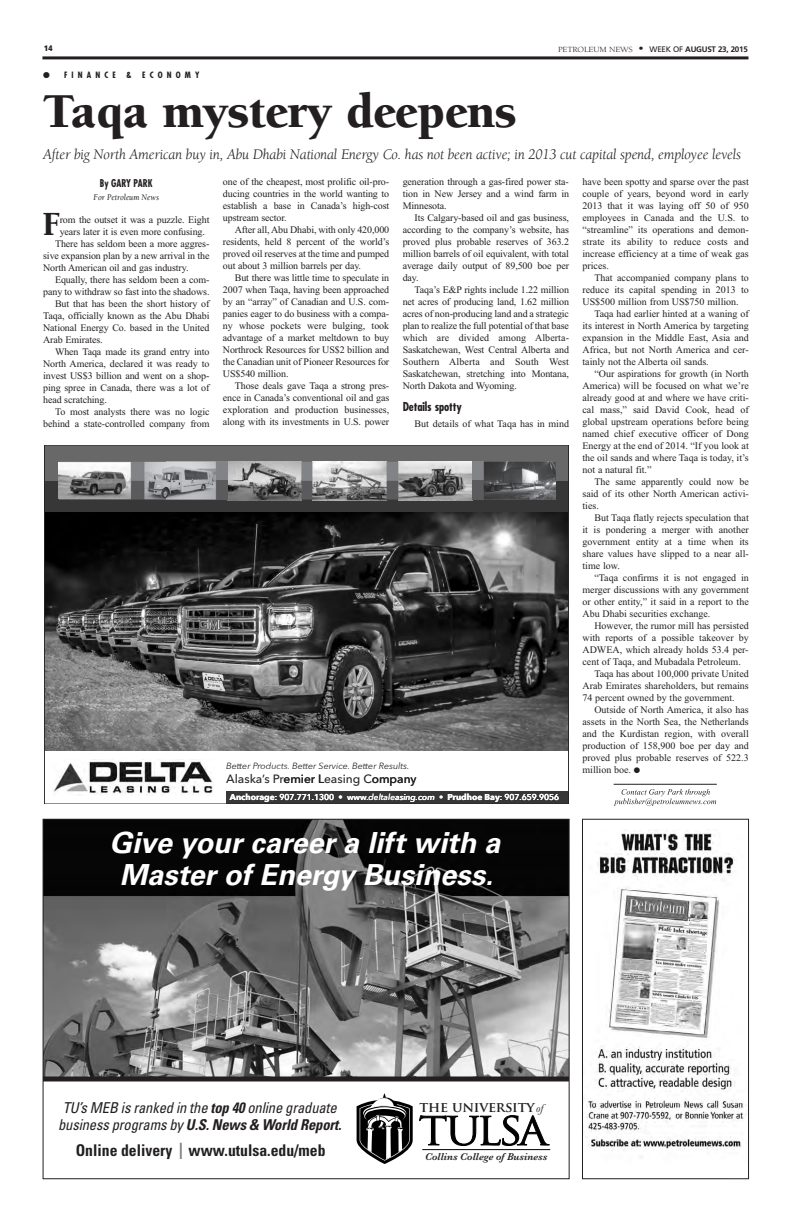
<style>
.page{position:relative;width:792px;height:1224px;background:#fff}
.page>*{position:absolute;margin:0;border:0;box-sizing:border-box;transform-origin:0 0}
.t1{font:900 50px "Berkeley";letter-spacing:-.015em;color:#231f20}
.t2{font:900 34.8px "Berkeley";color:#231f20;scale:.9 1}
.t3{font:italic 700 29px "Univers LT Std";color:#fff}
.t4{font:700 condensed 16.1px "Univers LT Std";color:#231f20}
.t5{font:italic 15px "Berkeley";letter-spacing:-.015em;color:#231f20}
.t6{font:italic condensed 15px/17px "Univers LT Std";letter-spacing:-.01em;color:#231f20;text-align:center}
.t7{font:700 14px "Trajan Pro";letter-spacing:-.01em;color:#231f20}
.t8{font:12px "Avenir Next Medium+T42";color:#252525}
.t9{font:700 condensed 12px "Futura";letter-spacing:-.01em;color:#231f20}
.t10{font:700 condensed 10.5px "Futura";color:#231f20;scale:.9 1}
.t11{font:10.3px "Baskerville Semi Bold Italic+T42";letter-spacing:-.005em;color:#231f20}
.t12{font:10px/12px "Times New Roman";letter-spacing:-.01em;color:#231f20;text-align:justify}
.t13{font:9px "Avenir Next Italic+T42";color:#252525}
.t14{font:italic 9px "Berkeley";color:#231f20;scale:.9 1}
.t15{font:8.5px "Avenir Next Medium+T42";color:#fff}
.t16{font:700 condensed 8.5px "Futura";letter-spacing:.49em;color:#231f20}
.t17{font:8.1px "Berkeley";letter-spacing:-.015em;color:#231f20;scale:1.11 1}
.t18{font:900 condensed 8px "Frutiger";color:#231f20}
.s1{font-size:12px}
.s2{font-family:"Frutiger";font-size:8px}
.s3{font-family:"Frutiger";font-weight:700;font-size:8px}
.s4{font-family:"Avenir Next Bold+T42"}
.s5{font-family:"Avenir Next Medium Italic+T42"}
.s6{font-weight:700}
.s7{font-family:"Baskerville Italic+T42";font-weight:400;font-size:11.9px}
</style>
<div class="page">
<hr style="left:42px;top:56px;width:706px;height:3px;background:#231f20">
<img style="left:45px;top:821px;width:522px;height:255px">
<svg style="left:357px;top:1094px;width:56px;height:70px"></svg>
<svg style="left:419px;top:1115px;width:131px;height:31px"></svg>
<hr style="left:422px;top:1149px;width:128px;height:1px;background:#000">
<div style="left:43px;top:1076px;width:526px;height:5px;background:#231f20"></div>
<img style="left:46px;top:511px;width:521px;height:240px">
<div style="left:44px;top:445px;width:525px;height:41px;background:#686868"></div>
<div style="left:44px;top:481px;width:525px;height:30px;background:#373737"></div>
<img style="left:53px;top:759px;width:160px;height:36px">
<div style="left:226px;top:791px;width:343px;height:13px;background:#373737"></div>
<img style="left:59px;top:461px;width:497px;height:39px">
<img style="left:312px;top:461px;width:75px;height:39px">
<svg style="left:614px;top:789px;width:102px;height:17px"></svg>
<hr style="left:614px;top:784px;width:103px;height:1px;background:#231f20">
<img style="left:586px;top:830px;width:161px;height:327px">
<div style="left:582px;top:819px;width:167px;height:360px;border:1px solid #231f20"></div>
<p class="t18" style="left:44px;top:44px;width:10px">14</p>
<p class="t17" style="left:558px;top:46px;width:172px">PETROLEUM NEWS <span class="s1">•</span> <span class="s2">WEEK OF</span> <span class="s3">AUGUST 23, 2015</span></p>
<p class="t16" style="left:43px;top:71px;width:158px">● FINANCE &amp; ECONOMY</p>
<h1 class="t1" style="left:43px;top:92px;width:475px">Taqa mystery deepens</h1>
<h3 class="t5" style="left:43px;top:148px;width:700px">After big North American buy in, Abu Dhabi National Energy Co. has not been active; in 2013 cut capital spend, employee levels</h3>
<p class="t10" style="left:100px;top:178px;width:60px">By GARY PARK</p>
<p class="t14" style="left:94px;top:193px;width:74px">For Petroleum News</p>
<h2 class="t2" style="left:42px;top:210px;width:21px">F</h2>
<p class="t12" style="left:60px;top:215px;width:151px">rom the outset it was a puzzle. Eight</p>
<p class="t12" style="left:60px;top:226px;width:147px">years later it is even more confusing.</p>
<p class="t12" style="left:55px;top:238px;width:156px">There has seldom been a more aggres-</p>
<p class="t12" style="left:43px;top:250px;width:168px">sive expansion plan by a new arrival in the</p>
<p class="t12" style="left:43px;top:262px;width:147px">North American oil and gas industry.</p>
<p class="t12" style="left:55px;top:274px;width:156px">Equally, there has seldom been a com-</p>
<p class="t12" style="left:43px;top:286px;width:168px">pany to withdraw so fast into the shadows.</p>
<p class="t12" style="left:55px;top:298px;width:156px">But that has been the short history of</p>
<p class="t12" style="left:43px;top:310px;width:168px">Taqa, officially known as the Abu Dhabi</p>
<p class="t12" style="left:43px;top:322px;width:168px">National Energy Co. based in the United</p>
<p class="t12" style="left:43px;top:334px;width:61px">Arab Emirates.</p>
<p class="t12" style="left:55px;top:346px;width:156px">When Taqa made its grand entry into</p>
<p class="t12" style="left:43px;top:358px;width:168px">North America, declared it was ready to</p>
<p class="t12" style="left:43px;top:370px;width:168px">invest US$3 billion and went on a shop-</p>
<p class="t12" style="left:43px;top:382px;width:168px">ping spree in Canada, there was a lot of</p>
<p class="t12" style="left:43px;top:394px;width:65px">head scratching.</p>
<p class="t12" style="left:55px;top:406px;width:156px">To most analysts there was no logic</p>
<p class="t12" style="left:43px;top:418px;width:168px">behind a state-controlled company from</p>
<p class="t12" style="left:223px;top:177px;width:168px">one of the cheapest, most prolific oil-pro&shy;ducing countries in the world wanting to establish a base in Canada’s high-cost upstream sector.</p>
<p class="t12" style="left:223px;top:225px;width:168px;text-indent:12px">After all, Abu Dhabi, with only 420,000 residents, held 8 percent of the world’s proved oil reserves at the time and pumped out about 3 million barrels per day.</p>
<p class="t12" style="left:223px;top:273px;width:168px;text-indent:12px">But there was little time to speculate in 2007 when Taqa, having been approached by an “array” of Canadian and U.S. com&shy;panies eager to do business with a compa&shy;ny whose pockets were bulging, took advantage of a market meltdown to buy Northrock Resources for US$2 billion and the Canadian unit of Pioneer Resources for US$540 million.</p>
<p class="t12" style="left:223px;top:381px;width:168px;text-indent:12px">Those deals gave Taqa a strong pres&shy;ence in Canada’s conventional oil and gas exploration and production businesses, along with its investments in U.S. power</p>
<p class="t12" style="left:403px;top:177px;width:168px">generation through a gas-fired power sta&shy;tion in New Jersey and a wind farm in Minnesota.</p>
<p class="t12" style="left:403px;top:213px;width:168px;text-indent:12px">Its Calgary-based oil and gas business, according to the company’s website, has proved plus probable reserves of 363.2 million barrels of oil equivalent, with total average daily output of 89,500 boe per day.</p>
<p class="t12" style="left:403px;top:285px;width:168px;text-indent:12px">Taqa’s E&amp;P rights include 1.22 million net acres of producing land, 1.62 million acres of non-producing land and a strategic plan to realize the full potential of that base which are divided among Alberta-Saskatchewan, West Central Alberta and Southern Alberta and South West Saskatchewan, stretching into Montana, North Dakota and Wyoming.</p>
<p class="t9" style="left:403px;top:401px;width:61px">Details spotty</p>
<p class="t12" style="left:415px;top:419px;width:156px">But details of what Taqa has in mind</p>
<p class="t13" style="left:226px;top:761px;width:185px">Better Products. Better Service. Better Results.</p>
<p class="t15" style="left:230px;top:792px;width:331px"><span class="s4">Anchorage</span>: 907.771.1300 • www.<span class="s5">deltaleasing.com</span> • <span class="s4">Prudhoe Bay</span>: 907.659.9056</p>
<p class="t8" style="left:226px;top:772px;width:192px">Alask ’a s Premier Leasing Company</p>
<h3 class="t3" style="left:110px;top:826px;width:392px">Give your career a lift with a</h3>
<h3 class="t3" style="left:120px;top:858px;width:375px">Master of Energy Business.</h3>
<p class="t12" style="left:583px;top:177px;width:168px">have been spotty and sparse over the past couple of years, beyond word in early 2013 that it was laying off 50 of 950 employees in Canada and the U.S. to “streamline” its operations and demon&shy;strate its ability to reduce costs and increase efficiency at a time of weak gas prices.</p>
<p class="t12" style="left:583px;top:273px;width:168px;text-indent:12px">That accompanied company plans to reduce its capital spending in 2013 to US$500 million from US$750 million.</p>
<p class="t12" style="left:583px;top:309px;width:168px;text-indent:12px">Taqa had earlier hinted at a waning of its interest in North America by targeting expansion in the Middle East, Asia and Africa, but not North America and cer&shy;tainly not the Alberta oil sands.</p>
<p class="t12" style="left:583px;top:369px;width:168px;text-indent:12px">“Our aspirations for growth (in North America) will be focused on what we’re already good at and where we have criti&shy;cal mass,” said David Cook, head of global upstream operations before being named chief executive officer of Dong Energy at the end of 2014. “If you look at the oil sands and where Taqa is today, it’s not a natural fit.”</p>
<p class="t12" style="left:583px;top:477px;width:168px;text-indent:12px">The same apparently could now be said of its other North American activi&shy;ties.</p>
<p class="t12" style="left:583px;top:513px;width:168px;text-indent:12px">But Taqa flatly rejects speculation that it is pondering a merger with another government entity at a time when its share values have slipped to a near all&shy;time low.</p>
<p class="t12" style="left:583px;top:573px;width:168px;text-indent:12px">“Taqa confirms it is not engaged in merger discussions with any government or other entity,” it said in a report to the Abu Dhabi securities exchange.</p>
<p class="t12" style="left:594px;top:621px;width:156px">However, the rumor mill has persisted</p>
<p class="t12" style="left:583px;top:633px;width:168px">with reports of a possible takeover by</p>
<p class="t12" style="left:583px;top:645px;width:168px">ADWEA, which already holds 53.4 per-</p>
<p class="t12" style="left:583px;top:657px;width:160px">cent of Taqa, and Mubadala Petroleum.</p>
<p class="t12" style="left:594px;top:669px;width:156px">Taqa has about 100,000 private United</p>
<p class="t12" style="left:583px;top:681px;width:168px">Arab Emirates shareholders, but remains</p>
<p class="t12" style="left:583px;top:693px;width:154px">74 percent owned by the government.</p>
<p class="t12" style="left:594px;top:705px;width:156px">Outside of North America, it also has</p>
<p class="t12" style="left:583px;top:717px;width:168px">assets in the North Sea, the Netherlands</p>
<p class="t12" style="left:583px;top:729px;width:168px">and the Kurdistan region, with overall</p>
<p class="t12" style="left:583px;top:741px;width:168px">production of 158,900 boe per day and</p>
<p class="t12" style="left:583px;top:753px;width:168px">proved plus probable reserves of 522.3</p>
<p class="t12" style="left:583px;top:765px;width:59px">million boe. ●</p>
<h3 class="t6" style="left:58px;top:1101px;width:285px">TU’s MEB is ranked in the <span class="s6">top 40</span> online graduate business programs by <span class="s6">U.S. News &amp; World Report.</span></h3>
<h3 class="t4" style="left:76px;top:1141px;width:251px">Online delivery www.utulsa.edu/meb</h3>
<h3 class="t7" style="left:420px;top:1099px;width:125px">THE UNIVERSITY<span class="s7">of</span></h3>
<p class="t11" style="left:425px;top:1151px;width:124px">Collins College of Business</p>
</div>
